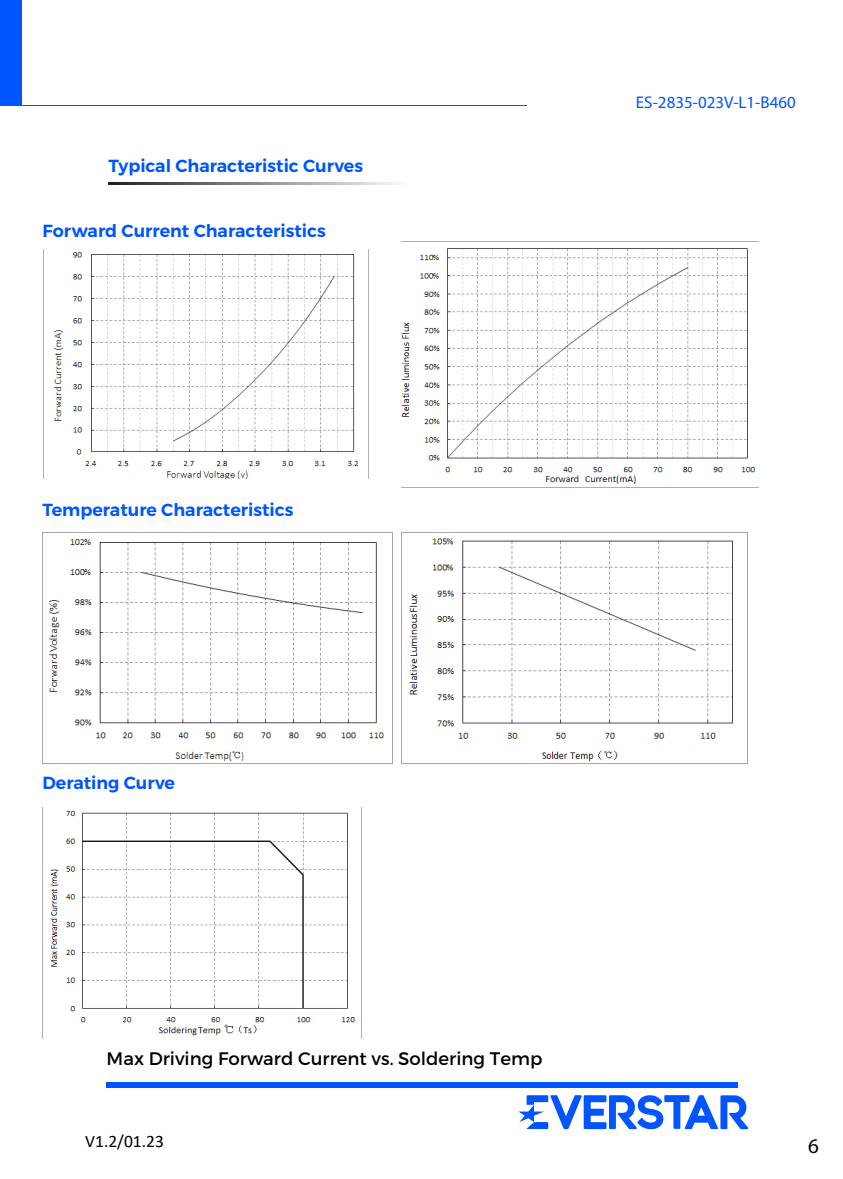
<style>
.page{position:relative;width:843px;height:1179px;background:#fff}
.page>*{position:absolute;margin:0;border:0;box-sizing:border-box;transform-origin:0 0}
.t1{font:21px "Myriad Pro";color:#000}
.t2{font:18.2px "Montserrat";color:#000}
.t3{font:600 17.5px "Montserrat";color:#05f}
.t4{font:17.5px "Calibri";color:#000}
.t5{font:16.97px "Myriad Pro";color:#05f}
</style>
<div class="page">
<div style="left:106px;top:1082px;width:631px;height:5px;background:#05f"></div>
<svg style="left:518px;top:1095px;width:230px;height:34px"></svg>
<div style="left:0;top:0;width:21px;height:105px;background:#05f"></div>
<hr style="left:0;top:105px;width:526px;height:1px;background:#05f">
<svg style="left:108px;top:182px;width:289px;height:2px"></svg>
<img style="left:53px;top:252px;width:306px;height:227px">
<img style="left:402px;top:241px;width:356px;height:243px">
<img style="left:42px;top:533px;width:342px;height:230px">
<img style="left:409px;top:538px;width:324px;height:224px">
<img style="left:42px;top:807px;width:313px;height:231px">
<p class="t3" style="left:108px;top:154px;width:256px">Typical Characteristic Curves</p>
<p class="t3" style="left:42px;top:220px;width:285px">Forward Current Characteristics</p>
<p class="t5" style="left:636px;top:92px;width:161px">ES-2835-023V-L1-B460</p>
<p class="t3" style="left:42px;top:499px;width:252px">Temperature Characteristics</p>
<p class="t3" style="left:42px;top:772px;width:134px">Derating Curve</p>
<p class="t2" style="left:107px;top:1047px;width:437px">Max Driving Forward Current vs. Soldering Temp</p>
<p class="t4" style="left:85px;top:1129px;width:80px">V1.2/01.23</p>
<p class="t1" style="left:808px;top:1133px;width:12px">6</p>
</div>
